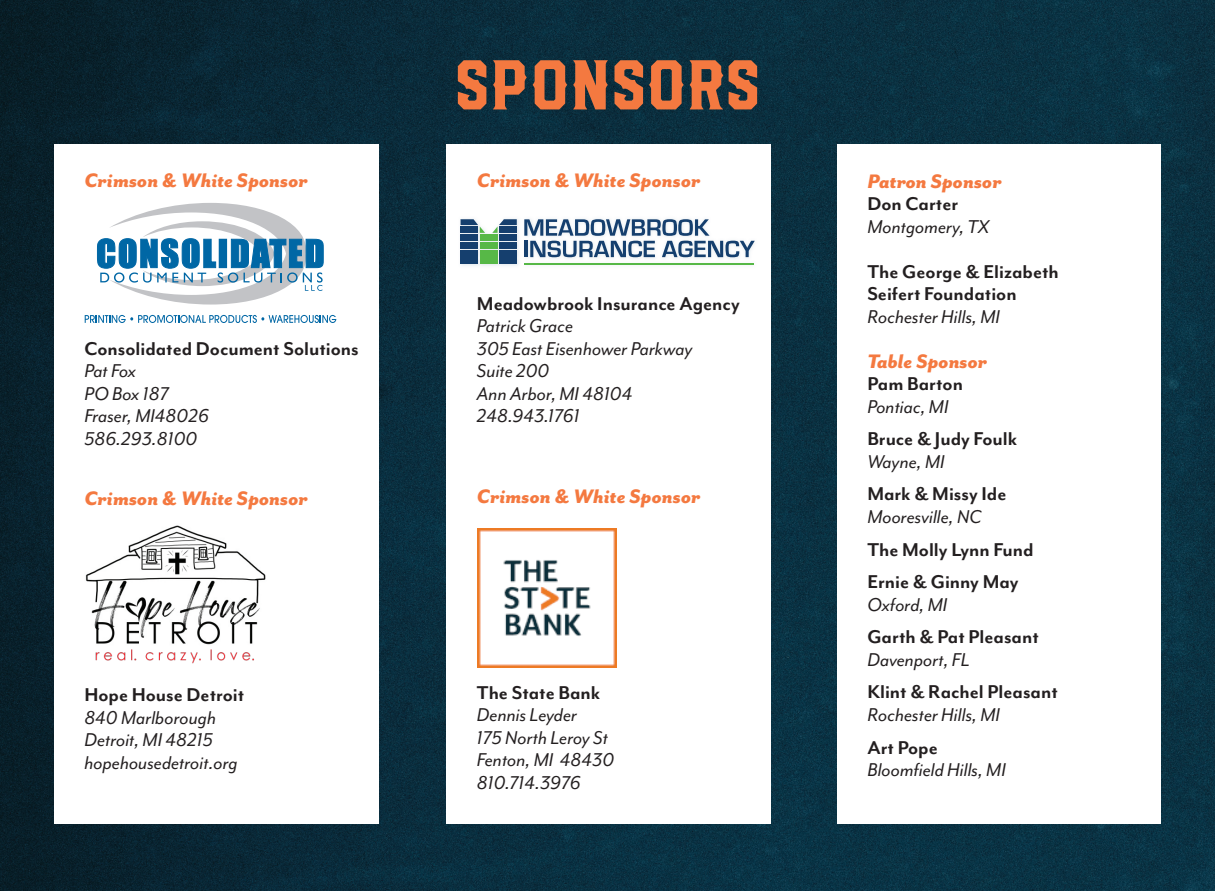
<style>
.page{position:relative;width:1215px;height:891px;background:#fff}
.page>*{position:absolute;margin:0;border:0;box-sizing:border-box;transform-origin:0 0}
.t1{font:italic 800 22.5px "Mr Eaves San OT";color:#f47940}
.t2{font:italic 21.38px/22.5px "Mr Eaves Mod OT";color:#231f20}
.t3{font:700 21.38px/22.5px "Mr Eaves Mod OT";color:#231f20}
.s1{font-weight:400;font-style:italic}
.s2{font-weight:700;font-style:normal}
</style>
<div class="page">
<img style="left:0;top:0;width:1215px;height:891px">
<div style="left:55px;top:145px;width:324px;height:679px;background:#fff"></div>
<div style="left:447px;top:145px;width:324px;height:679px;background:#fff"></div>
<svg style="left:458px;top:60px;width:299px;height:49px;background:#935a3f"></svg>
<img style="left:477px;top:529px;width:139px;height:139px">
<img style="left:95px;top:649px;width:159px;height:15px">
<img style="left:85px;top:525px;width:181px;height:120px">
<svg style="left:97px;top:203px;width:227px;height:102px"></svg>
<svg style="left:85px;top:315px;width:251px;height:8px"></svg>
<div style="left:837px;top:145px;width:324px;height:679px;background:#fff"></div>
<img style="left:460px;top:219px;width:294px;height:47px">
<div style="left:480px;top:234px;width:18px;height:7px;background:#57b847"></div>
<div style="left:480px;top:242px;width:18px;height:7px;background:#57b847"></div>
<div style="left:480px;top:250px;width:18px;height:6px;background:#57b847"></div>
<div style="left:480px;top:258px;width:18px;height:6px;background:#57b847"></div>
<div style="left:461px;top:234px;width:17px;height:7px;background:#153f6e"></div>
<div style="left:461px;top:242px;width:17px;height:7px;background:#153f6e"></div>
<div style="left:461px;top:250px;width:17px;height:6px;background:#153f6e"></div>
<div style="left:461px;top:258px;width:17px;height:6px;background:#153f6e"></div>
<svg style="left:461px;top:219px;width:24px;height:14px"></svg>
<div style="left:499px;top:234px;width:18px;height:7px;background:#153f6e"></div>
<div style="left:499px;top:242px;width:18px;height:7px;background:#153f6e"></div>
<div style="left:499px;top:250px;width:18px;height:6px;background:#153f6e"></div>
<div style="left:499px;top:258px;width:18px;height:6px;background:#153f6e"></div>
<svg style="left:492px;top:219px;width:25px;height:14px"></svg>
<hr style="left:524px;top:263px;width:230px;height:1px;background:#57b847">
<svg style="left:524px;top:219px;width:231px;height:38px"></svg>
<p class="t1" style="left:84px;top:168px;width:225px">Crimson &amp; White Sponsor</p>
<p class="t3" style="left:84px;top:337px;width:276px">Consolidated Document Solutions</p>
<p class="t2" style="left:84px;top:360px;width:53px">Pat Fox</p>
<p class="t2" style="left:84px;top:382px;width:86px">PO Box 187</p>
<p class="t2" style="left:84px;top:405px;width:126px">Fraser, MI48026</p>
<p class="t2" style="left:84px;top:427px;width:114px">586.293.8100</p>
<p class="t1" style="left:84px;top:486px;width:225px">Crimson &amp; White Sponsor</p>
<p class="t3" style="left:84px;top:683px;width:161px">Hope House Detroit</p>
<p class="t2" style="left:84px;top:706px;width:133px">840 Marlborough</p>
<p class="t2" style="left:84px;top:729px;width:130px">Detroit, MI 48215</p>
<p class="t2" style="left:84px;top:751px;width:155px">hopehousedetroit.org</p>
<p class="t1" style="left:477px;top:168px;width:225px">Crimson &amp; White Sponsor</p>
<p class="t3" style="left:477px;top:292px;width:264px">Meadowbrook Insurance Agency</p>
<p class="t2" style="left:477px;top:315px;width:217px">Patrick Grace<br>305 East Eisenhower Parkway</p>
<p class="t2" style="left:477px;top:360px;width:74px">Suite 200</p>
<p class="t2" style="left:477px;top:382px;width:157px">Ann Arbor, MI 48104</p>
<p class="t2" style="left:477px;top:405px;width:104px">248.943.1761</p>
<p class="t1" style="left:477px;top:484px;width:225px">Crimson &amp; White Sponsor</p>
<p class="t3" style="left:477px;top:681px;width:125px">The State Bank</p>
<p class="t2" style="left:477px;top:704px;width:133px">Dennis Leyder<br>175 North Leroy St</p>
<p class="t2" style="left:477px;top:749px;width:139px">Fenton, MI 48430</p>
<p class="t2" style="left:477px;top:771px;width:105px">810.714.3976</p>
<p class="t1" style="left:867px;top:168px;width:136px">Patron Sponsor</p>
<p class="t3" style="left:867px;top:192px;width:92px">Don Carter</p>
<p class="t2" style="left:867px;top:215px;width:123px">Montgomery, TX</p>
<p class="t3" style="left:867px;top:260px;width:193px">The George &amp; Elizabeth<br>Seifert Foundation</p>
<p class="t2" style="left:867px;top:305px;width:134px">Rochester Hills, MI</p>
<p class="t1" style="left:867px;top:348px;width:122px">Table Sponsor</p>
<p class="t3" style="left:867px;top:372px;width:97px">Pam Barton</p>
<p class="t2" style="left:867px;top:395px;width:83px">Pontiac, MI</p>
<p class="t3" style="left:867px;top:427px;width:151px">Bruce &amp; Judy Foulk</p>
<p class="t2" style="left:867px;top:450px;width:79px">Wayne, MI</p>
<p class="t3" style="left:867px;top:483px;width:141px">Mark &amp; Missy Ide</p>
<p class="t2" style="left:867px;top:505px;width:116px">Mooresville, NC</p>
<p class="t3" style="left:867px;top:538px;width:168px">The Molly Lynn Fund</p>
<p class="t3" style="left:867px;top:570px;width:153px">Ernie &amp; Ginny May<br><span class="s1">Oxford, MI</span></p>
<p class="t3" style="left:867px;top:625px;width:173px">Garth &amp; Pat Pleasant<br><span class="s1">Davenport, FL</span></p>
<p class="t3" style="left:867px;top:681px;width:192px">Klint &amp; Rachel Pleasant<br><span class="s1">Rochester Hills, MI</span></p>
<p class="t2" style="left:867px;top:736px;width:140px"><span class="s2">Art Pope<br></span>Bloomfield Hills, MI</p>
</div>
